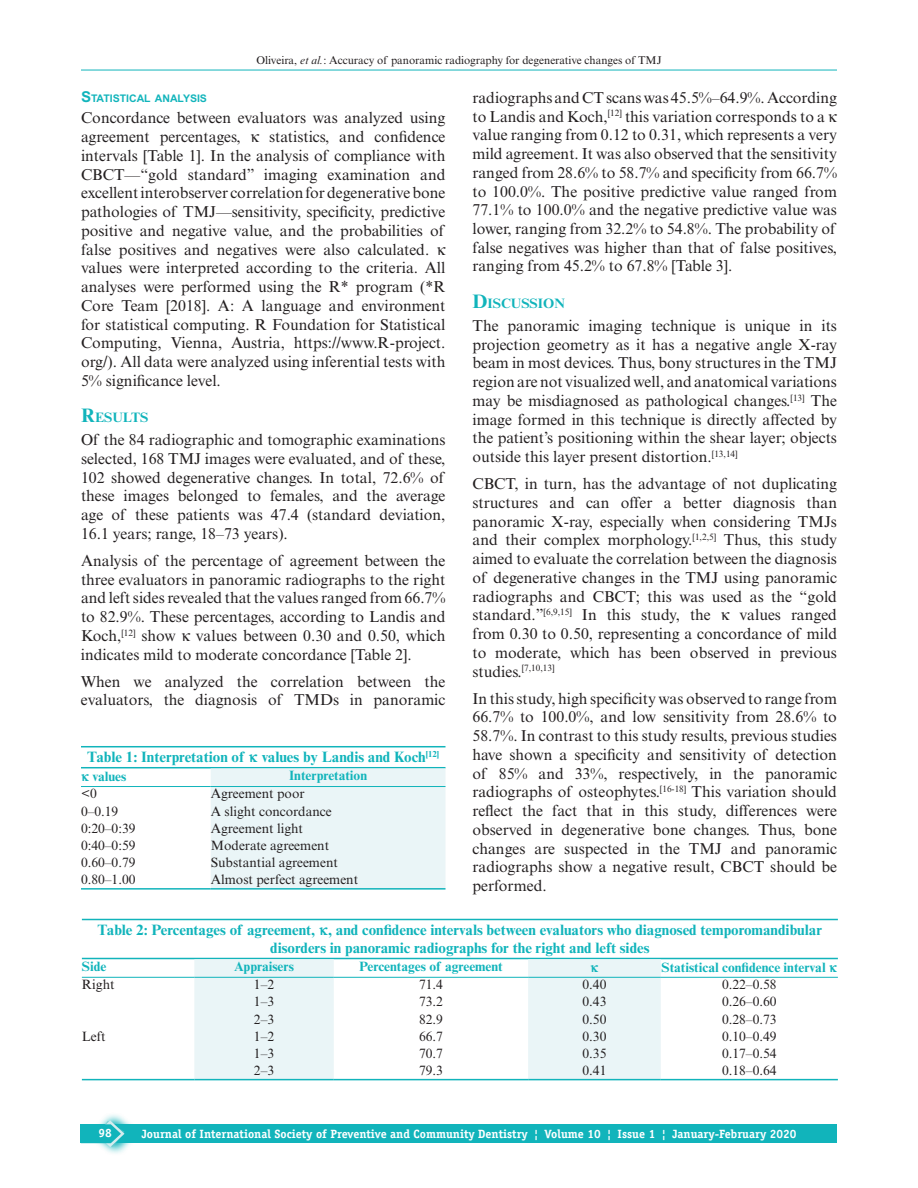
<style>
.page{position:relative;width:918px;height:1188px;background:#fff}
.page>*{position:absolute;margin:0;border:0;box-sizing:border-box;transform-origin:0 0}
.t1{font:15.75px/18.8px "Times New Roman MT Std";color:#231f20;text-align:justify}
.t2{font:700 15px/18px "Times New Roman MT Std";color:#11b4bb;text-align:center}
.t3{font:700 13.65px "Times New Roman MT Std";color:#11b4bb}
.t4{font:13.5px "Times New Roman MT Std";color:#231f20}
.t5{font:700 13.5px "Times New Roman MT Std";color:#11b4bb}
.t6{font:700 13.5px "Gandhari Unicode";color:#11b4bb}
.t7{font:700 12px "Officina Serif Std";color:#fff}
.t8{font:11.25px "Times New Roman MT Std";color:#231f20}
.t9{font:700 10.5px "Arial MT Std";color:#11b4bb}
.t10{font:9.15px "Times New Roman MT Std";color:#231f20}
.s1{font-style:italic}
.s2{font-family:"Gandhari Unicode"}
.s3{font-size:19.5px}
.s4{font-size:15.75px}
.s5{font-size:15px}
</style>
<div class="page">
<div style="left:81px;top:1124px;width:756px;height:19px;background:#11b4bb"></div>
<svg style="left:102px;top:1114px;width:29px;height:40px"></svg>
<svg style="left:81px;top:1120px;width:44px;height:27px"></svg>
<hr style="left:81px;top:70px;width:756px;height:1px;background:#11b4bb">
<hr style="left:81px;top:746px;width:365px;height:1px;background:#11b4bb">
<hr style="left:81px;top:767px;width:365px;height:1px;background:#11b4bb">
<div style="left:211px;top:768px;width:235px;height:120px;background:#eaf5f7"></div>
<hr style="left:81px;top:786px;width:130px;height:1px;background:#11b4bb">
<hr style="left:211px;top:786px;width:235px;height:1px;background:#11b4bb">
<hr style="left:81px;top:888px;width:130px;height:2px;background:#11b4bb">
<hr style="left:211px;top:888px;width:235px;height:2px;background:#11b4bb">
<hr style="left:82px;top:919px;width:756px;height:1px;background:#11b4bb">
<hr style="left:82px;top:958px;width:756px;height:1px;background:#11b4bb">
<svg style="left:194px;top:959px;width:467px;height:120px;fill:#eaf5f7"></svg>
<hr style="left:82px;top:977px;width:112px;height:1px;background:#11b4bb">
<hr style="left:194px;top:977px;width:140px;height:1px;background:#11b4bb">
<hr style="left:334px;top:977px;width:194px;height:1px;background:#11b4bb">
<hr style="left:528px;top:977px;width:133px;height:1px;background:#11b4bb">
<hr style="left:661px;top:977px;width:177px;height:1px;background:#11b4bb">
<hr style="left:82px;top:1079px;width:112px;height:1px;background:#11b4bb">
<hr style="left:194px;top:1079px;width:140px;height:1px;background:#11b4bb">
<hr style="left:334px;top:1079px;width:194px;height:1px;background:#11b4bb">
<hr style="left:528px;top:1079px;width:133px;height:1px;background:#11b4bb">
<hr style="left:661px;top:1079px;width:177px;height:1px;background:#11b4bb">
<p class="t8" style="left:256px;top:54px;width:407px">Oliveira, <span class="s1">et al.</span>: Accuracy of panoramic radiography for degenerative changes of TMJ</p>
<p class="t1" style="left:472px;top:88px;width:366px">radiographs and CT scans was 45.5%–64.9%. According to Landis and Koch,<sup>[12]</sup> this variation corresponds to a <span class="s2">κ </span>value ranging from 0.12 to 0.31, which represents a very mild agreement. It was also observed that the sensitivity ranged from 28.6% to 58.7% and specificity from 66.7% to 100.0%. The positive predictive value ranged from 77.1% to 100.0% and the negative predictive value was lower, ranging from 32.2% to 54.8%. The probability of false negatives was higher than that of false positives, ranging from 45.2% to 67.8% [Table 3].</p>
<p class="t3" style="left:472px;top:294px;width:94px"><span class="s3">D</span>ISCUSSION</p>
<p class="t1" style="left:472px;top:316px;width:366px">The panoramic imaging technique is unique in its projection geometry as it has a negative angle X-ray beam in most devices. Thus, bony structures in the TMJ region are not visualized well, and anatomical variations may be misdiagnosed as pathological changes.<sup>[13]</sup> The image formed in this technique is directly affected by the patient’s positioning within the shear layer; objects outside this layer present distortion.<sup>[13,14]</sup></p>
<p class="t1" style="left:472px;top:474px;width:366px">CBCT, in turn, has the advantage of not duplicating structures and can offer a better diagnosis than panoramic X-ray, especially when considering TMJs and their complex morphology.<sup>[1,2,5]</sup> Thus, this study aimed to evaluate the correlation between the diagnosis of degenerative changes in the TMJ using panoramic radiographs and CBCT; this was used as the “gold standard.”<sup>[6,9,15]</sup> In this study, the <span class="s2">κ</span> values ranged from 0.30 to 0.50, representing a concordance of mild to moderate, which has been observed in previous</p>
<p class="t10" style="left:472px;top:663px;width:84px"><span class="s4">studies.</span>[7,10,13]</p>
<p class="t1" style="left:472px;top:689px;width:366px">In this study, high specificity was observed to range from 66.7% to 100.0%, and low sensitivity from 28.6% to 58.7%. In contrast to this study results, previous studies have shown a specificity and sensitivity of detection of 85% and 33%, respectively, in the panoramic radiographs of osteophytes.<sup>[16-18]</sup> This variation should reflect the fact that in this study, differences were observed in degenerative bone changes. Thus, bone changes are suspected in the TMJ and panoramic radiographs show a negative result, CBCT should be performed.</p>
<p class="t9" style="left:81px;top:93px;width:127px"><span class="s5">S</span>TATISTICAL ANALYSIS</p>
<p class="t1" style="left:81px;top:109px;width:366px">Concordance between evaluators was analyzed using agreement percentages, <span class="s2">κ</span> statistics, and confidence intervals [Table 1]. In the analysis of compliance with CBCT—“gold standard” imaging examination and excellent interobserver correlation for degenerative bone pathologies of TMJ—sensitivity, specificity, predictive positive and negative value, and the probabilities of false positives and negatives were also calculated. <span class="s2">κ </span>values were interpreted according to the criteria. All analyses were performed using the R* program (*R Core Team [2018]. A: A language and environment for statistical computing. R Foundation for Statistical Computing, Vienna, Austria, https://www.R-project. org/). All data were analyzed using inferential tests with 5% significance level.</p>
<p class="t3" style="left:81px;top:409px;width:69px"><span class="s3">R</span>ESULTS</p>
<p class="t1" style="left:81px;top:430px;width:366px">Of the 84 radiographic and tomographic examinations selected, 168 TMJ images were evaluated, and of these, 102 showed degenerative changes. In total, 72.6% of these images belonged to females, and the average age of these patients was 47.4 (standard deviation, 16.1 years; range, 18–73 years).</p>
<p class="t1" style="left:81px;top:551px;width:366px">Analysis of the percentage of agreement between the three evaluators in panoramic radiographs to the right and left sides revealed that the values ranged from 66.7% to 82.9%. These percentages, according to Landis and Koch,<sup>[12]</sup> show <span class="s2">κ</span> values between 0.30 and 0.50, which indicates mild to moderate concordance [Table 2].</p>
<p class="t1" style="left:81px;top:672px;width:366px">When we analyzed the correlation between the evaluators, the diagnosis of TMDs in panoramic</p>
<p class="t2" style="left:87px;top:748px;width:354px">Table 1: Interpretation of <span class="s2">κ</span> values by Landis and Koch<sup>[12]</sup></p>
<p class="t5" style="left:81px;top:768px;width:47px"><span class="s2">κ</span> values</p>
<p class="t5" style="left:289px;top:767px;width:80px">Interpretation</p>
<p class="t4" style="left:81px;top:786px;width:17px">&lt;0</p>
<p class="t4" style="left:211px;top:786px;width:95px">Agreement poor</p>
<p class="t4" style="left:81px;top:803px;width:39px">0–0.19</p>
<p class="t4" style="left:211px;top:803px;width:123px">A slight concordance</p>
<p class="t4" style="left:81px;top:820px;width:56px">0:20–0:39</p>
<p class="t4" style="left:211px;top:820px;width:94px">Agreement light</p>
<p class="t4" style="left:81px;top:838px;width:56px">0:40–0:59</p>
<p class="t4" style="left:211px;top:838px;width:120px">Moderate agreement</p>
<p class="t4" style="left:81px;top:855px;width:56px">0.60–0.79</p>
<p class="t4" style="left:211px;top:855px;width:129px">Substantial agreement</p>
<p class="t4" style="left:81px;top:872px;width:56px">0.80–1.00</p>
<p class="t4" style="left:211px;top:872px;width:149px">Almost perfect agreement</p>
<p class="t2" style="left:98px;top:921px;width:726px">Table 2: Percentages of agreement, <span class="s2">κ</span>, and confidence intervals between evaluators who diagnosed temporomandibular disorders in panoramic radiographs for the right and left sides</p>
<p class="t5" style="left:82px;top:958px;width:26px">Side</p>
<p class="t5" style="left:234px;top:958px;width:61px">Appraisers</p>
<p class="t5" style="left:359px;top:958px;width:145px">Percentages of agreement</p>
<p class="t6" style="left:590px;top:959px;width:10px">κ</p>
<p class="t5" style="left:662px;top:959px;width:177px">Statistical confidence interval <span class="s2">κ</span></p>
<p class="t4" style="left:82px;top:977px;width:34px">Right</p>
<p class="t4" style="left:254px;top:977px;width:22px">1–2</p>
<p class="t4" style="left:419px;top:977px;width:25px">71.4</p>
<p class="t4" style="left:583px;top:977px;width:25px">0.40</p>
<p class="t4" style="left:722px;top:977px;width:56px">0.22–0.58</p>
<p class="t4" style="left:254px;top:994px;width:22px">1–3</p>
<p class="t4" style="left:419px;top:994px;width:25px">73.2</p>
<p class="t4" style="left:583px;top:994px;width:25px">0.43</p>
<p class="t4" style="left:722px;top:994px;width:56px">0.26–0.60</p>
<p class="t4" style="left:254px;top:1011px;width:22px">2–3</p>
<p class="t4" style="left:419px;top:1011px;width:25px">82.9</p>
<p class="t4" style="left:583px;top:1011px;width:25px">0.50</p>
<p class="t4" style="left:722px;top:1011px;width:56px">0.28–0.73</p>
<p class="t4" style="left:82px;top:1028px;width:25px">Left</p>
<p class="t4" style="left:254px;top:1028px;width:22px">1–2</p>
<p class="t4" style="left:419px;top:1028px;width:25px">66.7</p>
<p class="t4" style="left:583px;top:1028px;width:25px">0.30</p>
<p class="t4" style="left:722px;top:1028px;width:56px">0.10–0.49</p>
<p class="t4" style="left:254px;top:1046px;width:22px">1–3</p>
<p class="t4" style="left:419px;top:1046px;width:25px">70.7</p>
<p class="t4" style="left:583px;top:1046px;width:25px">0.35</p>
<p class="t4" style="left:722px;top:1046px;width:56px">0.17–0.54</p>
<p class="t4" style="left:254px;top:1063px;width:22px">2–3</p>
<p class="t4" style="left:419px;top:1063px;width:25px">79.3</p>
<p class="t4" style="left:583px;top:1063px;width:25px">0.41</p>
<p class="t4" style="left:722px;top:1063px;width:56px">0.18–0.64</p>
<p class="t7" style="left:98px;top:1126px;width:15px">98</p>
<p class="t7" style="left:142px;top:1126px;width:656px">Journal of International Society of Preventive and Community Dentistry ¦ Volume 10 ¦ Issue 1 ¦ January-February 2020</p>
</div>
